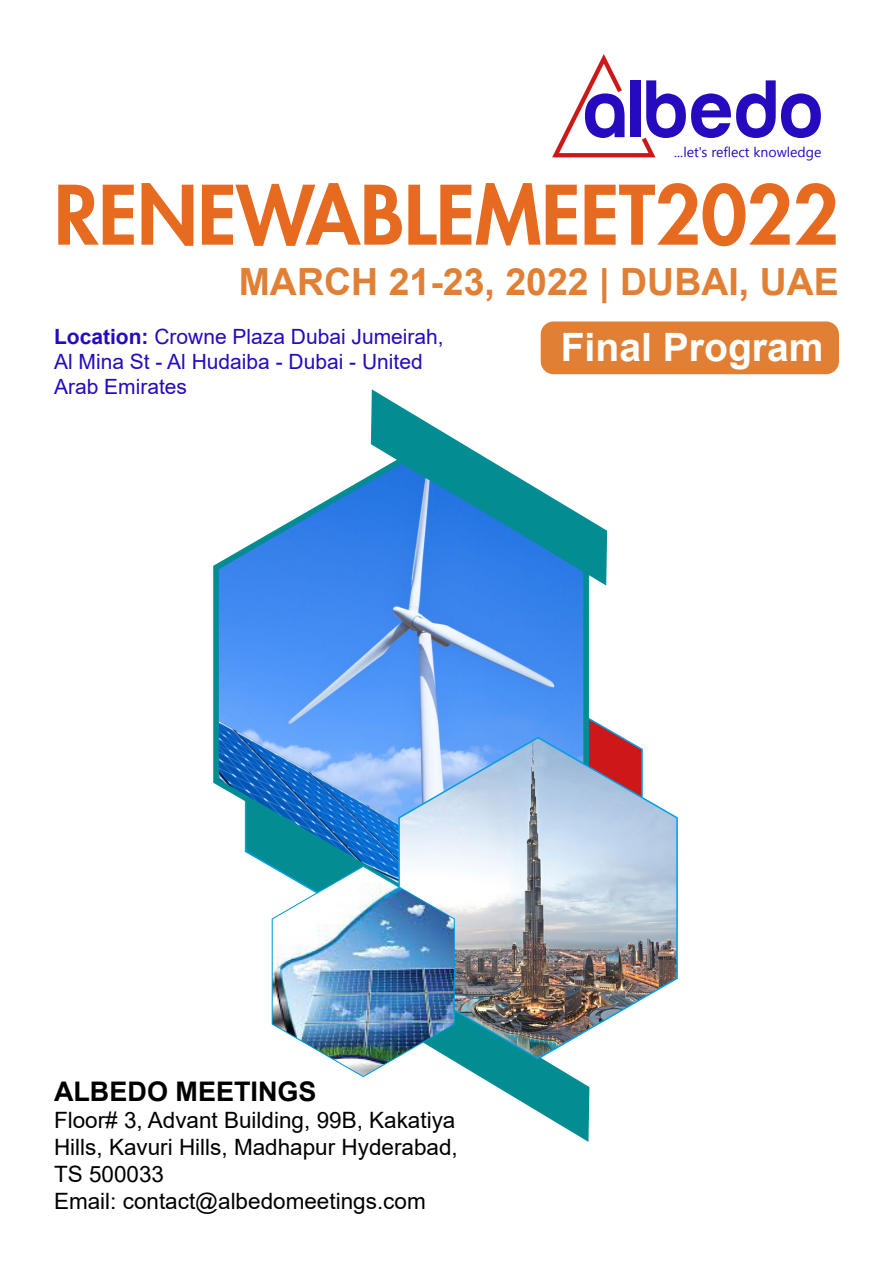
<style>
.page{position:relative;width:893px;height:1263px;background:#fff}
.page>*{position:absolute;margin:0;border:0;box-sizing:border-box;transform-origin:0 0}
.t1{font:500 84.15px "Run";color:#260abf}
.t2{font:800 79.5px "Futura";color:#e66a1f}
.t3{font:700 39.15px "Arial";color:#fff}
.t4{font:700 37.5px "Arial";color:#e17f34}
.t5{font:700 27px "Arial";color:#000}
.t6{font:22.5px/27px "Arial";color:#000}
.t7{font:21px/25.2px "Arial";color:#260abf}
.t8{font:13.95px "Segoe UI Emoji";color:#260abf}
.s1{font-weight:700}
</style>
<div class="page">
<svg style="left:456px;top:1060px;width:133px;height:82px"></svg>
<svg style="left:213px;top:474px;width:381px;height:393px;background:#5a9ce7"></svg>
<img style="left:398px;top:736px;width:280px;height:324px">
<img style="left:271px;top:865px;width:185px;height:213px">
<svg style="left:371px;top:389px;width:236px;height:196px"></svg>
<div style="left:541px;top:321px;width:298px;height:53px;background:#e17f34;border-radius:13px"></div>
<svg style="left:552px;top:54px;width:104px;height:104px"></svg>
<h1 class="t1" style="left:582px;top:77px;width:242px">albedo</h1>
<p class="t8" style="left:683px;top:144px;width:26px">● ▼▲</p>
<p class="t8" style="left:728px;top:144px;width:64px">● ▼ ■□●</p>
<h2 class="t2" style="left:54px;top:165px;width:786px">RENEWABLEMEET2022</h2>
<h3 class="t4" style="left:239px;top:255px;width:602px">MARCH 21-23, 2022 | DUBAI, UAE</h3>
<p class="t7" style="left:54px;top:324px;width:391px"><span class="s1">Location:</span> Crowne Plaza Dubai Jumeirah,<br>Al Mina St - Al Hudaiba - Dubai - United<br>Arab Emirates</p>
<h3 class="t3" style="left:561px;top:320px;width:264px">Final Program</h3>
<p class="t5" style="left:54px;top:1072px;width:264px">ALBEDO MEETINGS</p>
<p class="t6" style="left:54px;top:1106px;width:405px">Floor# 3, Advant Building, 99B, Kakatiya<br>Hills, Kavuri Hills, Madhapur Hyderabad,<br>TS 500033<br>Email: contact@albedomeetings.com</p>
</div>
